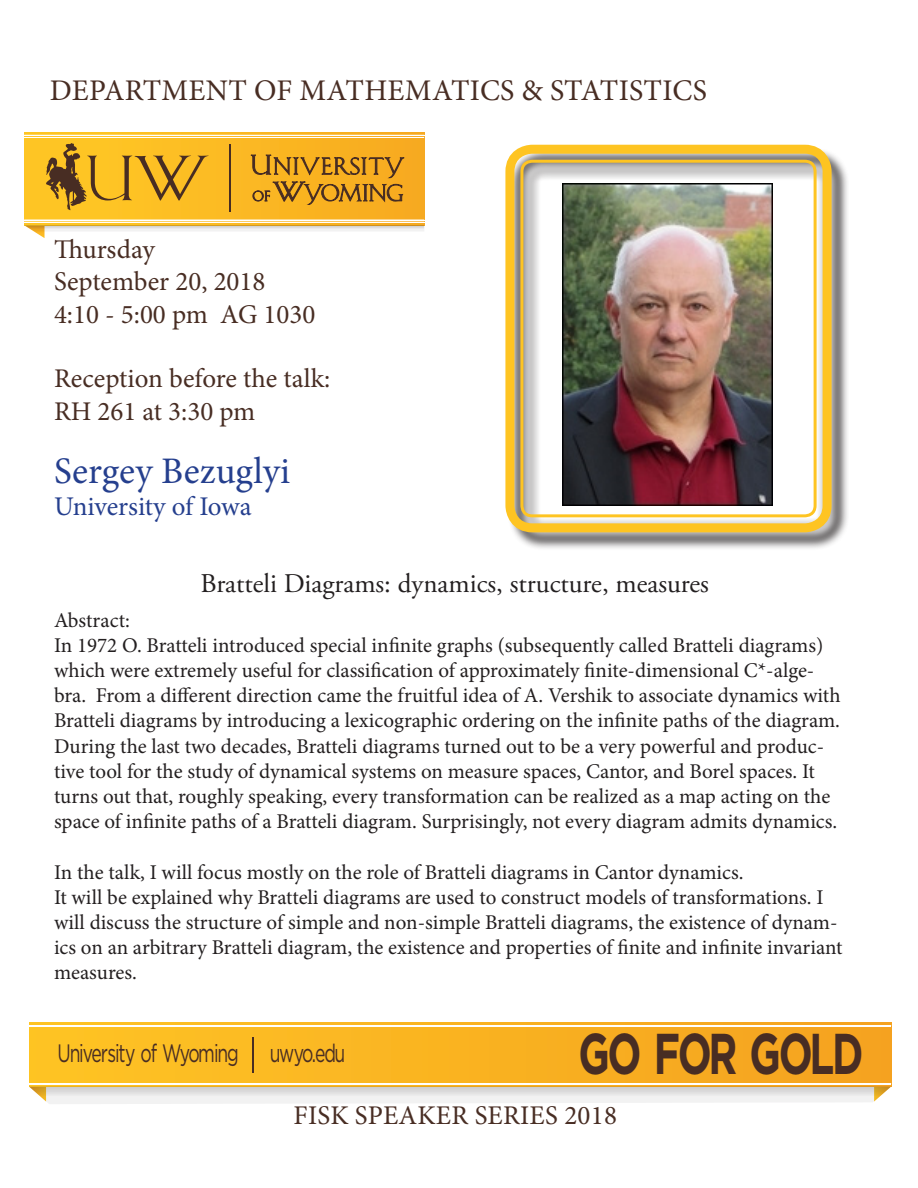
<style>
.page{position:relative;width:918px;height:1188px;background:#fff}
.page>*{position:absolute;margin:0;border:0;box-sizing:border-box;transform-origin:0 0}
.t1{font:700 57.45px "Gotham";letter-spacing:-.06em;color:#482d23;scale:.7 1}
.t2{font:37.5px "Minion Pro";color:#253f8e}
.t3{font:30px "Minion Pro";letter-spacing:.01em;color:#482d23}
.t4{font:27px "Minion Pro";color:#482d23}
.t5{font:27px "Adobe Garamond Pro";color:#231f20}
.t6{font:27px "Minion Pro";letter-spacing:-.005em;color:#253f8e}
.t7{font:25.2px "Gotham";letter-spacing:-.06em;color:#482d23;scale:.7 1}
.t8{font:21px/25.2px "Minion Pro";color:#231f20}
</style>
<div class="page">
<div style="left:29px;top:1023px;width:862px;height:64px;background:linear-gradient(to right,#fec424,#f5a21f)"></div>
<hr style="left:252px;top:1037px;width:2px;height:36px;background:#482d23">
<hr style="left:29px;top:1025px;width:862px;height:1px;background:#fff">
<hr style="left:29px;top:1083px;width:862px;height:1px;background:#fff">
<svg style="left:29px;top:1087px;width:862px;height:17px"></svg>
<svg style="left:24px;top:132px;width:400px;height:93px;background:#fab927"></svg>
<svg style="left:46px;top:143px;width:163px;height:67px;background:#d7a223"></svg>
<hr style="left:24px;top:135px;width:400px;height:1px;background:#fff">
<hr style="left:24px;top:137px;width:400px;height:1px;background:#fff">
<svg style="left:251px;top:155px;width:153px;height:50px;background:#ce9121"></svg>
<hr style="left:230px;top:144px;width:1px;height:67px;background:#482d23">
<hr style="left:24px;top:220px;width:400px;height:1px;background:#fff">
<hr style="left:24px;top:222px;width:400px;height:1px;background:#fff">
<svg style="left:24px;top:225px;width:400px;height:13px"></svg>
<div style="left:508px;top:147px;width:342px;height:404px;background:#231f20;opacity:.75"></div>
<div style="left:505px;top:145px;width:327px;height:387px;border:9px solid #fec422;border-radius:22px"></div>
<div style="left:520px;top:160px;width:297px;height:357px;border:3px solid #fec422;border-radius:11px"></div>
<img style="left:562px;top:183px;width:210px;height:323px">
<p class="t3" style="left:50px;top:70px;width:659px">DEPARTMENT OF MATHEMATICS &amp; STATISTICS</p>
<p class="t4" style="left:54px;top:231px;width:102px">Thursday</p>
<p class="t4" style="left:54px;top:263px;width:213px">September 20, 2018</p>
<p class="t4" style="left:54px;top:296px;width:263px">4:10 - 5:00 pm AG 1030</p>
<p class="t4" style="left:54px;top:361px;width:278px">Reception before the talk:</p>
<p class="t4" style="left:54px;top:393px;width:203px">RH 261 at 3:30 pm</p>
<p class="t2" style="left:54px;top:446px;width:238px">Sergey Bezuglyi</p>
<p class="t6" style="left:54px;top:489px;width:199px">University of Iowa</p>
<p class="t5" style="left:200px;top:567px;width:510px">Bratteli Diagrams: dynamics, structure, measures</p>
<p class="t8" style="left:54px;top:607px;width:77px">Abstract:</p>
<p class="t8" style="left:54px;top:633px;width:788px">In 1972 O. Bratteli introduced special infinite graphs (subsequently called Bratteli diagrams) which were extremely useful for classification of approximately finite-dimensional C*-alge&shy;bra. From a different direction came the fruitful idea of A. Vershik to associate dynamics with Bratteli diagrams by introducing a lexicographic ordering on the infinite paths of the diagram.<br>During the last two decades, Bratteli diagrams turned out to be a very powerful and produc&shy;tive tool for the study of dynamical systems on measure spaces, Cantor, and Borel spaces. It turns out that, roughly speaking, every transformation can be realized as a map acting on the space of infinite paths of a Bratteli diagram. Surprisingly, not every diagram admits dynamics.</p>
<p class="t8" style="left:54px;top:859px;width:691px">In the talk, I will focus mostly on the role of Bratteli diagrams in Cantor dynamics.</p>
<p class="t8" style="left:54px;top:885px;width:790px">It will be explained why Bratteli diagrams are used to construct models of transformations. I will discuss the structure of simple and non-simple Bratteli diagrams, the existence of dynam&shy;ics on an arbitrary Bratteli diagram, the existence and properties of finite and infinite invariant measures.</p>
<p class="t7" style="left:58px;top:1037px;width:412px">University of Wyoming uwyo.edu</p>
<p class="t1" style="left:579px;top:1016px;width:409px">GO FOR GOLD</p>
<p class="t4" style="left:294px;top:1097px;width:325px">FISK SPEAKER SERIES 2018</p>
</div>
